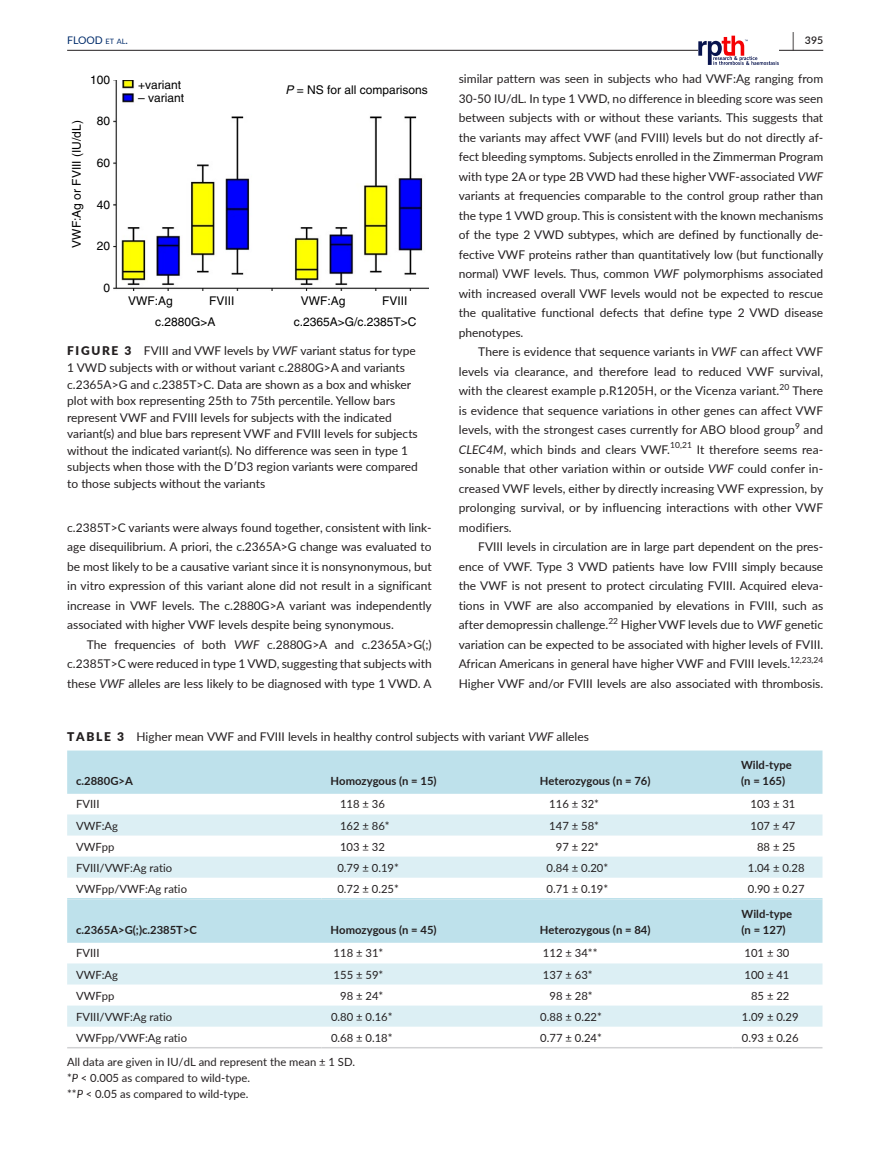
<style>
.page{position:relative;width:893px;height:1174px;background:#fff}
.page>*{position:absolute;margin:0;border:0;box-sizing:border-box;transform-origin:0 0}
.t1{font:600 19.5px "Lato";color:#231f20;scale:.48 1}
.t2{font:12px/19.5px "Lato";color:#231f20;text-align:justify}
.t3{font:12px "Helvetica";color:#000}
.t4{font:11.25px/15.8px "Lato";color:#231f20}
.t5{font:700 11.25px/15.8px "Lato";color:#231f20}
.t6{font:10.5px "Lato";color:#002c6b}
.t7{font:600 10.5px "Lato";color:#231f20}
.t8{font:8.4px "Lato";color:#231f20}
.s1{font-size:7.35px}
.s2{font-style:italic}
.s3{font-weight:900}
</style>
<div class="page">
<hr style="left:67px;top:50px;width:756px;height:1px;background:#231f20">
<svg style="left:698px;top:36px;width:81px;height:29px"></svg>
<img style="left:114px;top:80px;width:314px;height:211px">
<div style="left:67px;top:750px;width:755px;height:44px;background:#bee1eb"></div>
<svg style="left:67px;top:814px;width:755px;height:63px;fill:#dceff4"></svg>
<hr style="left:67px;top:898px;width:255px;height:1px;background:#bee1eb">
<hr style="left:322px;top:898px;width:209px;height:1px;background:#bee1eb">
<hr style="left:531px;top:898px;width:201px;height:1px;background:#bee1eb">
<hr style="left:732px;top:898px;width:90px;height:1px;background:#bee1eb">
<div style="left:67px;top:899px;width:755px;height:43px;background:#bee1eb"></div>
<svg style="left:67px;top:963px;width:755px;height:63px;fill:#dceff4"></svg>
<hr style="left:67px;top:1047px;width:255px;height:1px;background:#d1d2d4">
<hr style="left:322px;top:1047px;width:209px;height:1px;background:#d1d2d4">
<hr style="left:531px;top:1047px;width:201px;height:1px;background:#d1d2d4">
<hr style="left:732px;top:1047px;width:90px;height:1px;background:#d1d2d4">
<h1 class="t1" style="left:792px;top:26px;width:7px">|</h1>
<p class="t6" style="left:67px;top:33px;width:62px">FLOOD <span class="s1">et al</span>.</p>
<p class="t7" style="left:805px;top:33px;width:20px">395</p>
<p class="t3" style="left:90px;top:73px;width:22px">100</p>
<p class="t3" style="left:70px;top:248px;width:129px;rotate:-90deg">VWF:Ag or FVIII (IU/dL)</p>
<p class="t3" style="left:97px;top:114px;width:15px">80</p>
<p class="t3" style="left:97px;top:156px;width:15px">60</p>
<p class="t3" style="left:97px;top:198px;width:15px">40</p>
<p class="t3" style="left:97px;top:239px;width:15px">20</p>
<p class="t3" style="left:103px;top:281px;width:8px">0</p>
<p class="t3" style="left:138px;top:77px;width:44px">+variant</p>
<p class="t3" style="left:138px;top:91px;width:47px">– variant</p>
<p class="t3" style="left:286px;top:83px;width:144px"><span class="s2">P</span> = NS for all comparisons</p>
<p class="t3" style="left:128px;top:294px;width:46px">VWF:Ag</p>
<p class="t3" style="left:209px;top:294px;width:27px">FVIII</p>
<p class="t3" style="left:301px;top:294px;width:46px">VWF:Ag</p>
<p class="t3" style="left:382px;top:294px;width:27px">FVIII</p>
<p class="t3" style="left:155px;top:315px;width:62px">c.2880G&gt;A</p>
<p class="t3" style="left:294px;top:315px;width:124px">c.2365A&gt;G/c.2385T&gt;C</p>
<p class="t2" style="left:67px;top:342px;width:352px;line-height:16.5px;text-align:left"><span class="s3">FIGURE 3</span> FVIII and VWF levels by <span class="s2">VWF</span> variant status for type 1 VWD subjects with or without variant c.2880G&gt;A and variants c.2365A&gt;G and c.2385T&gt;C. Data are shown as a box and whisker plot with box representing 25th to 75th percentile. Yellow bars represent VWF and FVIII levels for subjects with the indicated variant(s) and blue bars represent VWF and FVIII levels for subjects without the indicated variant(s). No difference was seen in type 1 subjects when those with the D′D3 region variants were compared to those subjects without the variants</p>
<p class="t2" style="left:67px;top:517px;width:366px">c.2385T&gt;C variants were always found together, consistent with link&shy;age disequilibrium. A priori, the c.2365A&gt;G change was evaluated to be most likely to be a causative variant since it is nonsynonymous, but in vitro expression of this variant alone did not result in a significant increase in VWF levels. The c.2880G&gt;A variant was independently associated with higher VWF levels despite being synonymous.</p>
<p class="t2" style="left:67px;top:634px;width:366px;text-indent:20px">The frequencies of both <span class="s2">VWF</span> c.2880G&gt;A and c.2365A&gt;G(;) c.2385T&gt;C were reduced in type 1 VWD, suggesting that subjects with these <span class="s2">VWF</span> alleles are less likely to be diagnosed with type 1 VWD. A</p>
<p class="t2" style="left:459px;top:68px;width:366px">similar pattern was seen in subjects who had VWF:Ag ranging from 30-50 IU/dL. In type 1 VWD, no difference in bleeding score was seen between subjects with or without these variants. This suggests that the variants may affect VWF (and FVIII) levels but do not directly af&shy;fect bleeding symptoms. Subjects enrolled in the Zimmerman Program with type 2A or type 2B VWD had these higher VWF-associated <span class="s2">VWF </span>variants at frequencies comparable to the control group rather than the type 1 VWD group. This is consistent with the known mechanisms of the type 2 VWD subtypes, which are defined by functionally de&shy;fective VWF proteins rather than quantitatively low (but functionally normal) VWF levels. Thus, common <span class="s2">VWF</span> polymorphisms associated with increased overall VWF levels would not be expected to rescue the qualitative functional defects that define type 2 VWD disease phenotypes.</p>
<p class="t2" style="left:459px;top:341px;width:366px;text-indent:20px">There is evidence that sequence variants in <span class="s2">VWF</span> can affect VWF levels via clearance, and therefore lead to reduced VWF survival, with the clearest example p.R1205H, or the Vicenza variant.<sup>20</sup> There is evidence that sequence variations in other genes can affect VWF levels, with the strongest cases currently for ABO blood group<sup>9</sup> and <span class="s2">CLEC4M</span>, which binds and clears VWF.</p>
<p class="t8" style="left:670px;top:439px;width:23px">10,21</p>
<p class="t2" style="left:459px;top:439px;width:366px;text-indent:238px">It therefore seems rea&shy;sonable that other variation within or outside <span class="s2">VWF</span> could confer in&shy;creased VWF levels, either by directly increasing VWF expression, by prolonging survival, or by influencing interactions with other VWF modifiers.</p>
<p class="t2" style="left:459px;top:536px;width:366px;text-indent:20px">FVIII levels in circulation are in large part dependent on the pres&shy;ence of VWF. Type 3 VWD patients have low FVIII simply because the VWF is not present to protect circulating FVIII. Acquired eleva&shy;tions in VWF are also accompanied by elevations in FVIII, such as after demopressin challenge.</p>
<p class="t8" style="left:608px;top:615px;width:11px">22</p>
<p class="t2" style="left:459px;top:614px;width:366px;text-indent:162px">Higher VWF levels due to <span class="s2">VWF</span> genetic variation can be expected to be associated with higher levels of FVIII.<br>African Americans in general have higher VWF and FVIII levels.</p>
<p class="t8" style="left:790px;top:654px;width:35px">12,23,24</p>
<p class="t2" style="left:459px;top:673px;width:366px">Higher VWF and/or FVIII levels are also associated with thrombosis.</p>
<p class="t2" style="left:67px;top:726px;width:523px"><span class="s3">TABLE 3</span> Higher mean VWF and FVIII levels in healthy control subjects with variant <span class="s2">VWF</span> alleles</p>
<p class="t5" style="left:76px;top:772px;width:58px">c.2880G&gt;A</p>
<p class="t5" style="left:331px;top:772px;width:108px">Homozygous (n = 15)</p>
<p class="t5" style="left:540px;top:772px;width:112px">Heterozygous (n = 76)</p>
<p class="t5" style="left:741px;top:756px;width:52px">Wild-type (n = 165)</p>
<p class="t4" style="left:76px;top:796px;width:25px">FVIII</p>
<p class="t4" style="left:340px;top:796px;width:46px">118 ± 36</p>
<p class="t4" style="left:549px;top:796px;width:51px">116 ± 32*</p>
<p class="t4" style="left:751px;top:796px;width:46px">103 ± 31</p>
<p class="t4" style="left:76px;top:817px;width:43px">VWF:Ag</p>
<p class="t4" style="left:340px;top:817px;width:51px">162 ± 86*</p>
<p class="t4" style="left:549px;top:817px;width:51px">147 ± 58*</p>
<p class="t4" style="left:751px;top:817px;width:46px">107 ± 47</p>
<p class="t4" style="left:76px;top:838px;width:40px">VWFpp</p>
<p class="t4" style="left:340px;top:838px;width:46px">103 ± 32</p>
<p class="t4" style="left:556px;top:838px;width:45px">97 ± 22*</p>
<p class="t4" style="left:757px;top:838px;width:40px">88 ± 25</p>
<p class="t4" style="left:76px;top:859px;width:98px">FVIII/VWF:Ag ratio</p>
<p class="t4" style="left:337px;top:859px;width:63px">0.79 ± 0.19*</p>
<p class="t4" style="left:547px;top:859px;width:63px">0.84 ± 0.20*</p>
<p class="t4" style="left:748px;top:859px;width:58px">1.04 ± 0.28</p>
<p class="t4" style="left:76px;top:880px;width:112px">VWFpp/VWF:Ag ratio</p>
<p class="t4" style="left:337px;top:880px;width:63px">0.72 ± 0.25*</p>
<p class="t4" style="left:547px;top:880px;width:63px">0.71 ± 0.19*</p>
<p class="t4" style="left:748px;top:880px;width:58px">0.90 ± 0.27</p>
<p class="t5" style="left:76px;top:921px;width:122px">c.2365A&gt;G(;)c.2385T&gt;C</p>
<p class="t5" style="left:331px;top:921px;width:108px">Homozygous (n = 45)</p>
<p class="t5" style="left:540px;top:921px;width:112px">Heterozygous (n = 84)</p>
<p class="t5" style="left:741px;top:905px;width:52px">Wild-type (n = 127)</p>
<p class="t4" style="left:76px;top:945px;width:25px">FVIII</p>
<p class="t4" style="left:334px;top:945px;width:51px">118 ± 31*</p>
<p class="t4" style="left:543px;top:945px;width:56px">112 ± 34**</p>
<p class="t4" style="left:745px;top:945px;width:46px">101 ± 30</p>
<p class="t4" style="left:76px;top:966px;width:43px">VWF:Ag</p>
<p class="t4" style="left:334px;top:966px;width:51px">155 ± 59*</p>
<p class="t4" style="left:543px;top:966px;width:51px">137 ± 63*</p>
<p class="t4" style="left:745px;top:966px;width:46px">100 ± 41</p>
<p class="t4" style="left:76px;top:987px;width:40px">VWFpp</p>
<p class="t4" style="left:340px;top:987px;width:45px">98 ± 24*</p>
<p class="t4" style="left:549px;top:987px;width:45px">98 ± 28*</p>
<p class="t4" style="left:751px;top:987px;width:40px">85 ± 22</p>
<p class="t4" style="left:76px;top:1008px;width:98px">FVIII/VWF:Ag ratio</p>
<p class="t4" style="left:331px;top:1008px;width:63px">0.80 ± 0.16*</p>
<p class="t4" style="left:540px;top:1008px;width:63px">0.88 ± 0.22*</p>
<p class="t4" style="left:742px;top:1008px;width:58px">1.09 ± 0.29</p>
<p class="t4" style="left:76px;top:1029px;width:112px">VWFpp/VWF:Ag ratio</p>
<p class="t4" style="left:331px;top:1029px;width:63px">0.68 ± 0.18*</p>
<p class="t4" style="left:540px;top:1029px;width:63px">0.77 ± 0.24*</p>
<p class="t4" style="left:742px;top:1029px;width:58px">0.93 ± 0.26</p>
<p class="t4" style="left:67px;top:1054px;width:290px">All data are given in IU/dL and represent the mean ± 1 SD. *<span class="s2">P</span> &lt; 0.005 as compared to wild-type.<br>**<span class="s2">P</span> &lt; 0.05 as compared to wild-type.</p>
</div>
